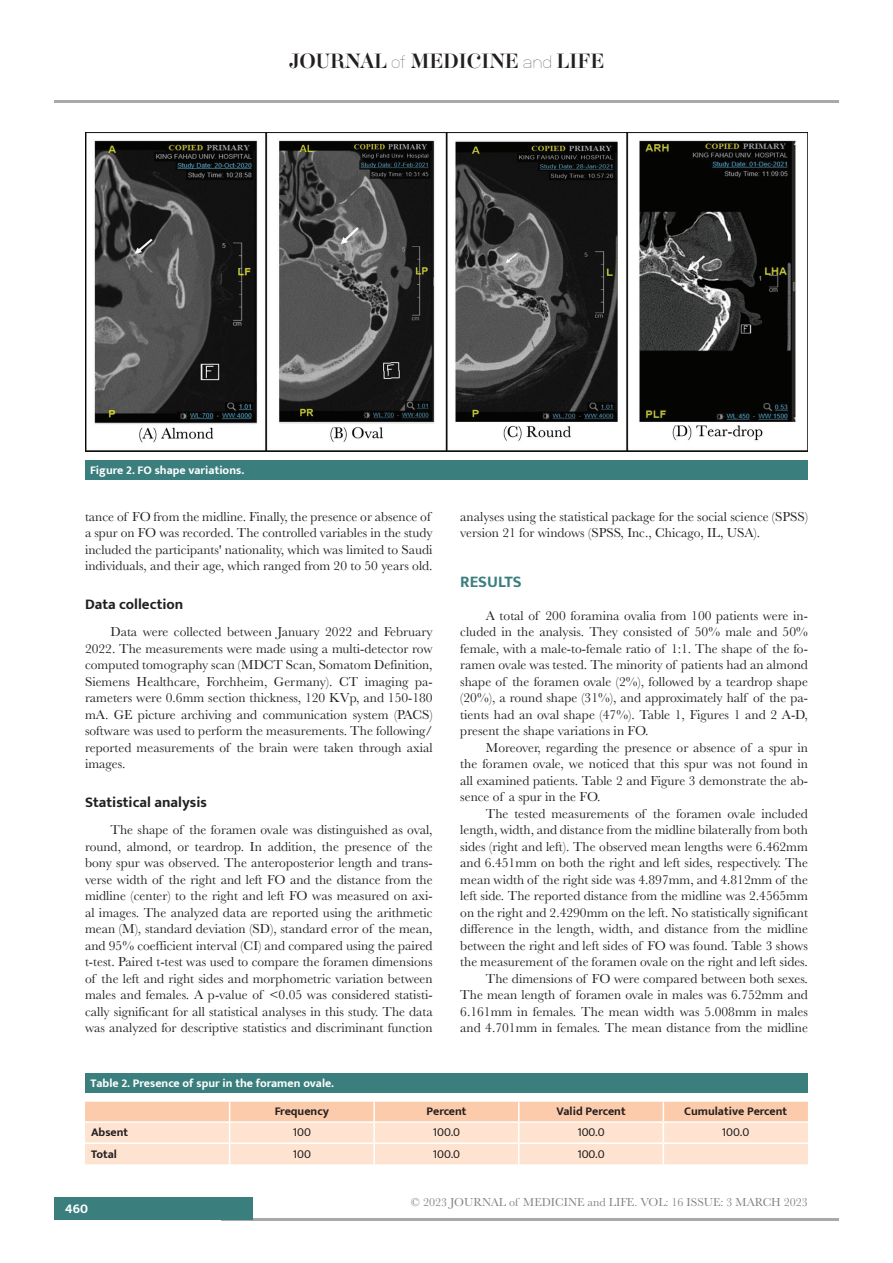
<style>
.page{position:relative;width:893px;height:1263px;background:#fff}
.page>*{position:absolute;margin:0;border:0;box-sizing:border-box;transform-origin:0 0}
.t1{font:18px "Aker Brygge Display";color:#231f20}
.t2{font:700 16.5px "Mukta";color:#3b7e7e}
.t3{font:700 15px "Mukta";color:#231f20}
.t4{font:13.5px/16.5px "Baskerville";color:#231f20;text-align:justify}
.t5{font:700 13.5px "Mukta";color:#fff}
.t6{font:700 12px "Mukta";color:#fff}
.t7{font:700 12px "Mukta";color:#231f20}
.t8{font:12px "Baskerville";color:#808285}
.t9{font:12px "Mukta";color:#231f20}
.s1{font-family:"Neubau Grotesk Lei"}
</style>
<div class="page">
<hr style="left:221px;top:1218px;width:618px;height:2px;background:#a8a9ad">
<div style="left:54px;top:1198px;width:198px;height:22px;background:#3b7e7e"></div>
<hr style="left:54px;top:100px;width:785px;height:2px;background:#a8a9ad">
<img style="left:85px;top:132px;width:723px;height:320px">
<div style="left:85px;top:460px;width:723px;height:20px;background:#3b7e7e"></div>
<div style="left:85px;top:1074px;width:723px;height:19px;background:#3b7e7e"></div>
<svg style="left:85px;top:1102px;width:723px;height:62px;background:#fddcc6"></svg>
<hr style="left:85px;top:1142px;width:145px;height:2px;background:#fff">
<hr style="left:230px;top:1142px;width:144px;height:2px;background:#fff">
<hr style="left:374px;top:1142px;width:145px;height:2px;background:#fff">
<hr style="left:519px;top:1142px;width:144px;height:2px;background:#fff">
<hr style="left:663px;top:1142px;width:145px;height:2px;background:#fff">
<h1 class="t1" style="left:289px;top:49px;width:317px">JOURNAL <span class="s1">of</span> MEDICINE <span class="s1">and</span> LIFE</h1>
<p class="t6" style="left:90px;top:463px;width:155px">Figure 2. FO shape variations.</p>
<p class="t4" style="left:85px;top:508px;width:349px;text-align:left">tance of FO from the midline. Finally, the presence or absence of a spur on FO was recorded. The controlled variables in the study included the participants' nationality, which was limited to Saudi individuals, and their age, which ranged from 20 to 50 years old.</p>
<p class="t3" style="left:85px;top:595px;width:100px">Data collection</p>
<p class="t4" style="left:85px;top:624px;width:349px;text-indent:26px">Data were collected between January 2022 and February 2022. The measurements were made using a multi-detector row computed tomography scan (MDCT Scan, Somatom Definition, Siemens Healthcare, Forchheim, Germany). CT imaging pa&shy;rameters were 0.6mm section thickness, 120 KVp, and 150-180 mA. GE picture archiving and communication system (PACS) software was used to perform the measurements. The following/ reported measurements of the brain were taken through axial images.</p>
<p class="t3" style="left:85px;top:793px;width:124px">Statistical analysis</p>
<p class="t4" style="left:85px;top:822px;width:349px;text-indent:26px">The shape of the foramen ovale was distinguished as oval, round, almond, or teardrop. In addition, the presence of the bony spur was observed. The anteroposterior length and trans&shy;verse width of the right and left FO and the distance from the midline (center) to the right and left FO was measured on axi&shy;al images. The analyzed data are reported using the arithmetic mean (M), standard deviation (SD), standard error of the mean, and 95% coefficient interval (CI) and compared using the paired t-test. Paired t-test was used to compare the foramen dimensions of the left and right sides and morphometric variation between males and females. A p-value of &lt;0.05 was considered statisti&shy;cally significant for all statistical analyses in this study. The data was analyzed for descriptive statistics and discriminant function</p>
<p class="t4" style="left:460px;top:508px;width:349px">analyses using the statistical package for the social science (SPSS) version 21 for windows (SPSS, Inc., Chicago, IL, USA).</p>
<p class="t2" style="left:460px;top:571px;width:63px">RESULTS</p>
<p class="t4" style="left:460px;top:607px;width:349px;text-indent:26px">A total of 200 foramina ovalia from 100 patients were in&shy;cluded in the analysis. They consisted of 50% male and 50% female, with a male-to-female ratio of 1:1. The shape of the fo&shy;ramen ovale was tested. The minority of patients had an almond shape of the foramen ovale (2%), followed by a teardrop shape (20%), a round shape (31%), and approximately half of the pa&shy;tients had an oval shape (47%). Table 1, Figures 1 and 2 A-D, present the shape variations in FO.</p>
<p class="t4" style="left:460px;top:739px;width:349px;text-indent:26px">Moreover, regarding the presence or absence of a spur in the foramen ovale, we noticed that this spur was not found in all examined patients. Table 2 and Figure 3 demonstrate the ab&shy;sence of a spur in the FO.</p>
<p class="t4" style="left:460px;top:805px;width:349px;text-align:right">The tested measurements of the foramen ovale included length, width, and distance from the midline bilaterally from both sides (right and left). The observed mean lengths were 6.462mm and 6.451mm on both the right and left sides, respectively. The mean width of the right side was 4.897mm, and 4.812mm of the left side. The reported distance from the midline was 2.4565mm on the right and 2.4290mm on the left. No statistically significant difference in the length, width, and distance from the midline between the right and left sides of FO was found. Table 3 shows the measurement of the foramen ovale on the right and left sides.<br>The dimensions of FO were compared between both sexes.<br>The mean length of foramen ovale in males was 6.752mm and 6.161mm in females. The mean width was 5.008mm in males and 4.701mm in females. The mean distance from the midline</p>
<p class="t6" style="left:90px;top:1076px;width:245px">Table 2. Presence of spur in the foramen ovale.</p>
<p class="t7" style="left:275px;top:1104px;width:56px">Frequency</p>
<p class="t7" style="left:426px;top:1104px;width:42px">Percent</p>
<p class="t7" style="left:557px;top:1104px;width:71px">Valid Percent</p>
<p class="t7" style="left:684px;top:1104px;width:104px">Cumulative Percent</p>
<p class="t7" style="left:91px;top:1125px;width:39px">Absent</p>
<p class="t9" style="left:293px;top:1125px;width:20px">100</p>
<p class="t9" style="left:433px;top:1125px;width:29px">100.0</p>
<p class="t9" style="left:577px;top:1125px;width:29px">100.0</p>
<p class="t9" style="left:722px;top:1125px;width:29px">100.0</p>
<p class="t7" style="left:91px;top:1146px;width:27px">Total</p>
<p class="t9" style="left:293px;top:1146px;width:20px">100</p>
<p class="t9" style="left:433px;top:1146px;width:29px">100.0</p>
<p class="t9" style="left:577px;top:1146px;width:29px">100.0</p>
<p class="t5" style="left:65px;top:1200px;width:24px">460</p>
<p class="t8" style="left:411px;top:1195px;width:398px">© 2023 JOURNAL of MEDICINE and LIFE. VOL: 16 ISSUE: 3 MARCH 2023</p>
</div>
